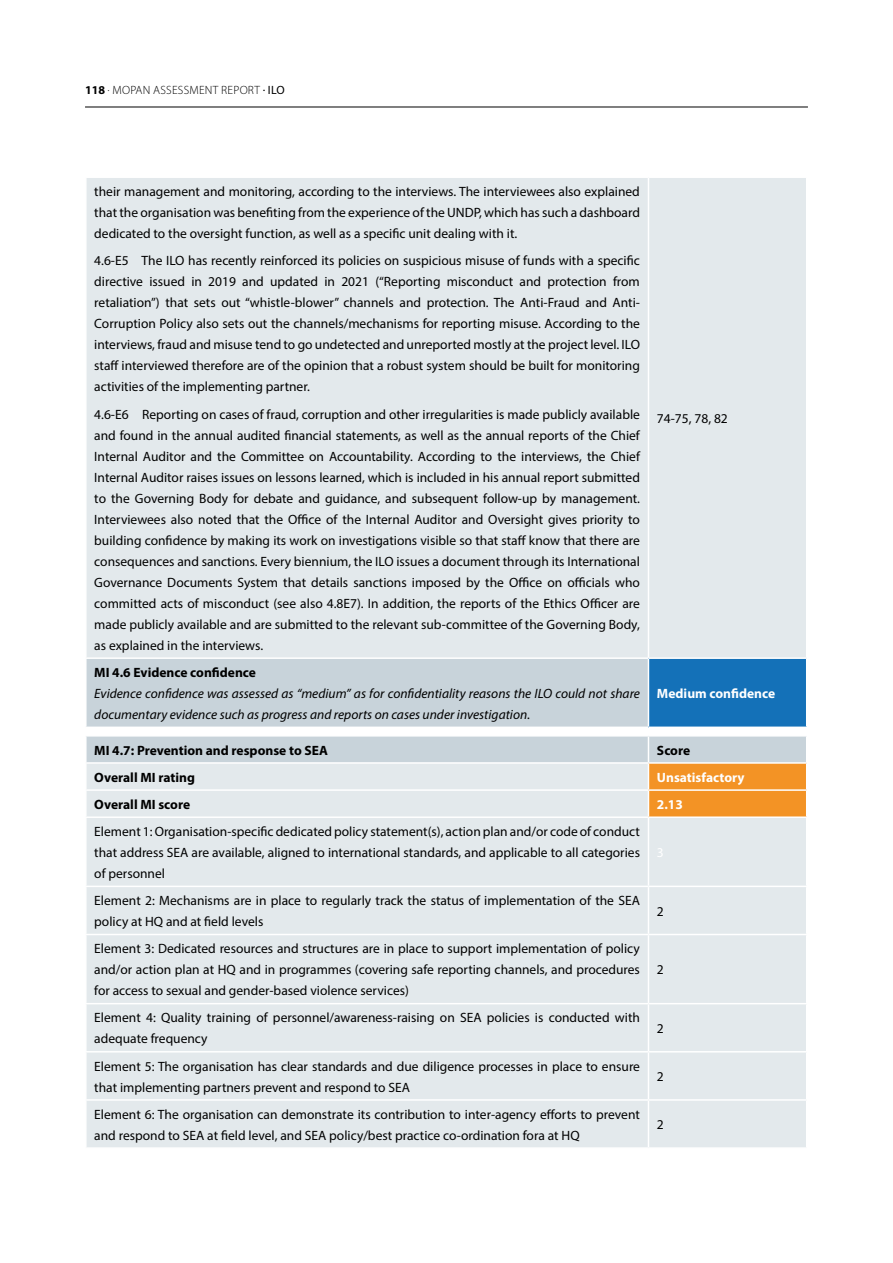
<style>
.page{position:relative;width:893px;height:1263px;background:#fff}
.page>*{position:absolute;margin:0;border:0;box-sizing:border-box;transform-origin:0 0}
.t1{font:13.5px/21px "Myriad Pro";color:#000;text-align:justify}
.t2{font:italic 13.5px/21px "Myriad Pro";color:#000}
.t3{font:700 13.5px "Myriad Pro";color:#000}
.t4{font:700 13.5px "Myriad Pro";color:#fff}
.t5{font:13.5px "Myriad Pro";color:#fff}
.t6{font:300 12px "Myriad Pro";letter-spacing:.02em;color:#000}
.s1{font-weight:700}
.s2{font-weight:400}
</style>
<div class="page">
<hr style="left:85px;top:107px;width:723px;height:1px;background:#000">
<div style="left:87px;top:178px;width:719px;height:969px;background:#e3e9ec"></div>
<svg style="left:87px;top:659px;width:561px;height:103px;background:#ccd6dc"></svg>
<div style="left:648px;top:658px;width:159px;height:69px;background:#1471b8"></div>
<hr style="left:648px;top:178px;width:1px;height:479px;background:#fff">
<hr style="left:85px;top:657px;width:563px;height:2px;background:#fff">
<hr style="left:648px;top:657px;width:159px;height:2px;background:#fff">
<hr style="left:648px;top:659px;width:1px;height:67px;background:#fff">
<hr style="left:806px;top:659px;width:1px;height:67px;background:#fff">
<hr style="left:85px;top:726px;width:563px;height:2px;background:#fff">
<hr style="left:648px;top:726px;width:159px;height:2px;background:#fff">
<hr style="left:85px;top:735px;width:563px;height:1px;background:#fff">
<hr style="left:85px;top:762px;width:563px;height:2px;background:#fff">
<hr style="left:85px;top:789px;width:563px;height:2px;background:#fff">
<svg style="left:648px;top:728px;width:159px;height:88px;background:#e8b578"></svg>
<hr style="left:85px;top:816px;width:563px;height:2px;background:#fff">
<hr style="left:648px;top:816px;width:159px;height:2px;background:#fff">
<hr style="left:648px;top:818px;width:1px;height:68px;background:#fff">
<hr style="left:85px;top:886px;width:563px;height:1px;background:#fff">
<hr style="left:648px;top:886px;width:159px;height:1px;background:#fff">
<hr style="left:648px;top:887px;width:1px;height:47px;background:#fff">
<hr style="left:85px;top:934px;width:563px;height:1px;background:#fff">
<hr style="left:648px;top:934px;width:159px;height:1px;background:#fff">
<hr style="left:648px;top:935px;width:1px;height:68px;background:#fff">
<hr style="left:85px;top:1003px;width:563px;height:1px;background:#fff">
<hr style="left:648px;top:1003px;width:159px;height:1px;background:#fff">
<hr style="left:648px;top:1004px;width:1px;height:47px;background:#fff">
<hr style="left:85px;top:1051px;width:563px;height:1px;background:#fff">
<hr style="left:648px;top:1051px;width:159px;height:1px;background:#fff">
<hr style="left:648px;top:1052px;width:1px;height:47px;background:#fff">
<hr style="left:85px;top:1099px;width:563px;height:2px;background:#fff">
<hr style="left:648px;top:1099px;width:159px;height:2px;background:#fff">
<hr style="left:648px;top:1101px;width:1px;height:46px;background:#fff">
<p class="t6" style="left:85px;top:83px;width:201px"><span class="s1">118</span> . MOPAN ASSESSMENT REPORT <sup>.</sup> <span class="s2">ILO</span></p>
<p class="t1" style="left:94px;top:181px;width:547px">their management and monitoring, according to the interviews. The interviewees also explained that the organisation was benefiting from the experience of the UNDP, which has such a dashboard dedicated to the oversight function, as well as a specific unit dealing with it.</p>
<p class="t1" style="left:94px;top:250px;width:547px">4.6-E5 The ILO has recently reinforced its policies on suspicious misuse of funds with a specific directive issued in 2019 and updated in 2021 (“Reporting misconduct and protection from retaliation”) that sets out “whistle-blower” channels and protection. The Anti-Fraud and Anti-Corruption Policy also sets out the channels/mechanisms for reporting misuse. According to the interviews, fraud and misuse tend to go undetected and unreported mostly at the project level. ILO staff interviewed therefore are of the opinion that a robust system should be built for monitoring activities of the implementing partner.</p>
<p class="t1" style="left:94px;top:403px;width:547px">4.6-E6 Reporting on cases of fraud, corruption and other irregularities is made publicly available and found in the annual audited financial statements, as well as the annual reports of the Chief Internal Auditor and the Committee on Accountability. According to the interviews, the Chief Internal Auditor raises issues on lessons learned, which is included in his annual report submitted to the Governing Body for debate and guidance, and subsequent follow-up by management.<br>Interviewees also noted that the Office of the Internal Auditor and Oversight gives priority to building confidence by making its work on investigations visible so that staff know that there are consequences and sanctions. Every biennium, the ILO issues a document through its International Governance Documents System that details sanctions imposed by the Office on officials who committed acts of misconduct (see also 4.8E7). In addition, the reports of the Ethics Officer are made publicly available and are submitted to the relevant sub-committee of the Governing Body, as explained in the interviews.</p>
<p class="t1" style="left:657px;top:408px;width:72px">74-75, 78, 82</p>
<p class="t3" style="left:94px;top:663px;width:163px">MI 4.6 Evidence confidence</p>
<p class="t2" style="left:94px;top:683px;width:547px">Evidence confidence was assessed as “medium” as for confidentiality reasons the ILO could not share documentary evidence such as progress and reports on cases under investigation.</p>
<p class="t4" style="left:657px;top:684px;width:120px">Medium confidence</p>
<p class="t3" style="left:94px;top:741px;width:235px">MI 4.7: Prevention and response to SEA</p>
<p class="t3" style="left:657px;top:741px;width:35px">Score</p>
<p class="t3" style="left:94px;top:768px;width:102px">Overall MI rating</p>
<p class="t4" style="left:657px;top:768px;width:89px">Unsatisfactory</p>
<p class="t3" style="left:94px;top:795px;width:97px">Overall MI score</p>
<p class="t4" style="left:657px;top:795px;width:27px">2.13</p>
<p class="t1" style="left:94px;top:821px;width:547px">Element 1: Organisation-specific dedicated policy statement(s), action plan and/or code of conduct that address SEA are available, aligned to international standards, and applicable to all categories of personnel</p>
<p class="t5" style="left:657px;top:844px;width:8px">3</p>
<p class="t1" style="left:94px;top:890px;width:547px">Element 2: Mechanisms are in place to regularly track the status of implementation of the SEA policy at HQ and at field levels</p>
<p class="t1" style="left:657px;top:900px;width:8px">2</p>
<p class="t1" style="left:94px;top:938px;width:547px">Element 3: Dedicated resources and structures are in place to support implementation of policy and/or action plan at HQ and in programmes (covering safe reporting channels, and procedures for access to sexual and gender-based violence services)</p>
<p class="t1" style="left:657px;top:959px;width:8px">2</p>
<p class="t1" style="left:94px;top:1007px;width:547px">Element 4: Quality training of personnel/awareness-raising on SEA policies is conducted with adequate frequency</p>
<p class="t1" style="left:657px;top:1018px;width:8px">2</p>
<p class="t1" style="left:94px;top:1055px;width:547px">Element 5: The organisation has clear standards and due diligence processes in place to ensure that implementing partners prevent and respond to SEA</p>
<p class="t1" style="left:657px;top:1066px;width:8px">2</p>
<p class="t1" style="left:94px;top:1103px;width:547px">Element 6: The organisation can demonstrate its contribution to inter-agency efforts to prevent and respond to SEA at field level, and SEA policy/best practice co-ordination fora at HQ</p>
<p class="t1" style="left:657px;top:1114px;width:8px">2</p>
</div>
